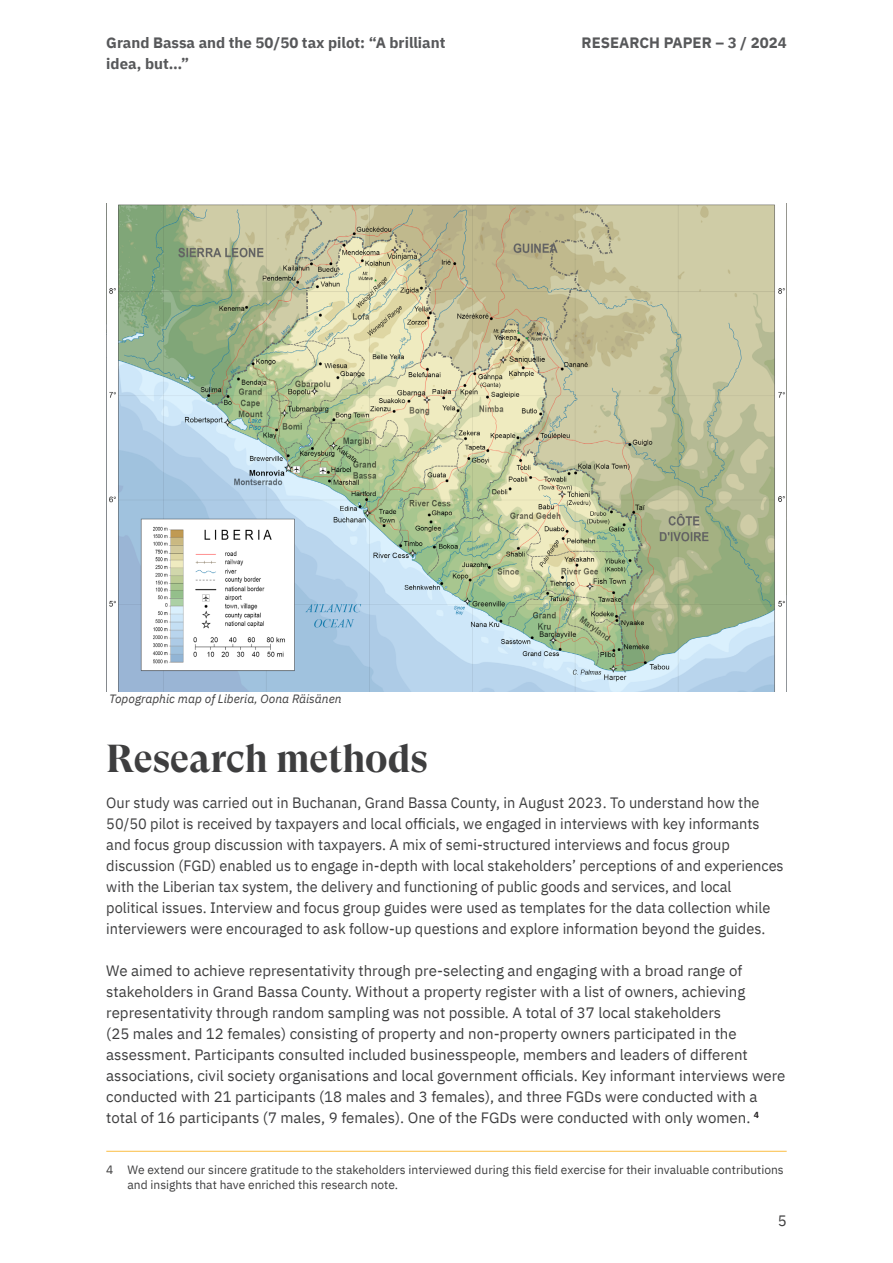
<style>
.page{position:relative;width:893px;height:1263px;background:#fff}
.page>*{position:absolute;margin:0;border:0;box-sizing:border-box;transform-origin:0 0}
.Frontpage_title{font:700 39px "GT Super Display";color:#3e3e3f}
.Paper_body_text{font:15px/21px "IBM Plex Sans";color:#3e3e3f}
.t1{font:700 15px/21px "IBM Plex Sans";color:#57585a}
.FOOTNOTES{font:12px/14.4px "IBM Plex Sans";color:#3e3e3f}
.Paper_body_text-2{font:italic 12px "IBM Plex Sans";color:#3e3e3f}
</style>
<div class="page">
<hr style="left:106px;top:1151px;width:681px;height:1px;background:#fbbd43">
<img style="left:106px;top:204px;width:681px;height:488px">
<p class="t1" style="left:106px;top:31px;width:341px">Grand Bassa and the 50/50 tax pilot: “A brilliant idea, but…”</p>
<p class="t1" style="left:582px;top:31px;width:207px">RESEARCH PAPER – 3 / 2024</p>
<p class="Paper_body_text-2" style="left:109px;top:690px;width:234px">Topographic map of Liberia, Oona Räisänen</p>
<p class="Frontpage_title" style="left:106px;top:738px;width:323px">Research methods</p>
<p class="Paper_body_text" style="left:106px;top:791px;width:679px">Our study was carried out in Buchanan, Grand Bassa County, in August 2023. To understand how the 50/50 pilot is received by taxpayers and local officials, we engaged in interviews with key informants and focus group discussion with taxpayers. A mix of semi-structured interviews and focus group discussion (FGD) enabled us to engage in-depth with local stakeholders’ perceptions of and experiences with the Liberian tax system, the delivery and functioning of public goods and services, and local political issues. Interview and focus group guides were used as templates for the data collection while interviewers were encouraged to ask follow-up questions and explore information beyond the guides.</p>
<p class="Paper_body_text" style="left:106px;top:959px;width:681px">We aimed to achieve representativity through pre-selecting and engaging with a broad range of stakeholders in Grand Bassa County. Without a property register with a list of owners, achieving representativity through random sampling was not possible. A total of 37 local stakeholders<br>(25 males and 12 females) consisting of property and non-property owners participated in the assessment. Participants consulted included businesspeople, members and leaders of different associations, civil society organisations and local government officials. Key informant interviews were conducted with 21 participants (18 males and 3 females), and three FGDs were conducted with a total of 16 participants (7 males, 9 females). One of the FGDs were conducted with only women. <sup>4</sup></p>
<p class="FOOTNOTES" style="left:128px;top:1162px;width:658px;text-indent:-21px">4 We extend our sincere gratitude to the stakeholders interviewed during this field exercise for their invaluable contributions and insights that have enriched this research note.</p>
<p class="Paper_body_text" style="left:778px;top:1209px;width:10px">5</p>
</div>
